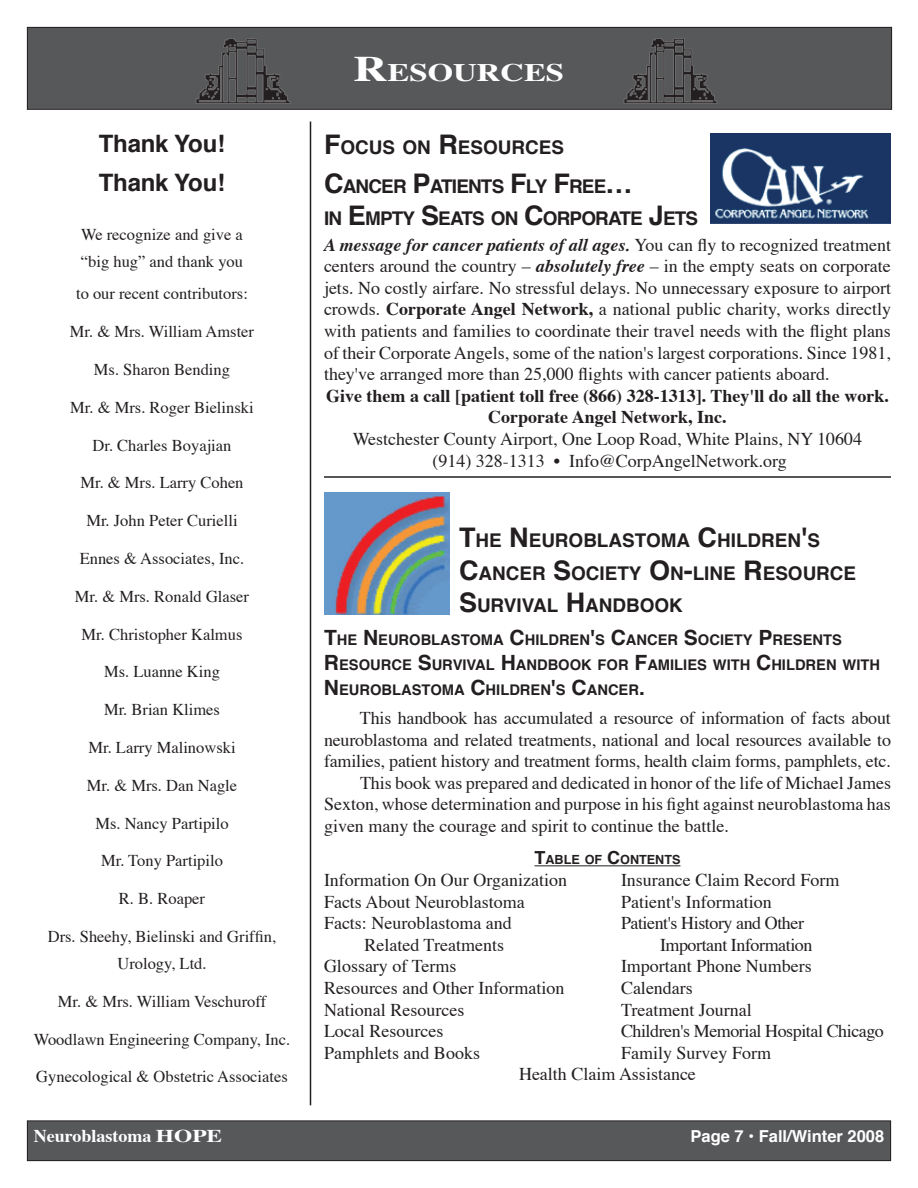
<style>
.page{position:relative;width:918px;height:1188px;background:#fff}
.page>*{position:absolute;margin:0;border:0;box-sizing:border-box;transform-origin:0 0}
.t1{font:700 25.2px "Times";color:#fff;scale:1.3 1}
.t2{font:700 24px/39.6px "Helvetica";letter-spacing:-.01em;color:#231f20}
.t3{font:700 18.9px/32.4px "Helvetica";color:#231f20}
.t4{font:700 18.9px/32.4px "Helvetica";letter-spacing:-.045em;color:#231f20}
.t5{font:18px/21.6px "Times";color:#231f20}
.t6{font:700 18px/21.6px "Times";color:#231f20;text-align:center}
.t7{font:18px "Times";letter-spacing:-.025em;color:#231f20}
.t8{font:700 18px "Times";color:#fff}
.t9{font:16.5px/27px "Times";color:#231f20}
.t10{font:700 16.5px "Helvetica";color:#fff}
.t11{font:700 14.7px/25.2px "Helvetica";color:#231f20}
.t12{font:700 12.6px "Helvetica";color:#231f20}
.s1{font-size:36px}
.s2{font-size:27px}
.s3{font-weight:700;font-style:italic}
.s4{font-weight:700}
.s5{font-size:21px}
.s6{font-size:18px}
</style>
<div class="page">
<div style="left:27px;top:27px;width:865px;height:82px;background:#57585a"></div>
<div style="left:27px;top:27px;width:865px;height:83px;border:1px solid #231f20"></div>
<div style="left:27px;top:1121px;width:864px;height:40px;background:#57585a"></div>
<div style="left:27px;top:1120px;width:864px;height:41px;border:1px solid #231f20"></div>
<img style="left:623px;top:38px;width:95px;height:66px">
<img style="left:195px;top:38px;width:96px;height:66px">
<hr style="left:310px;top:122px;width:1px;height:983px;background:#231f20">
<hr style="left:535px;top:865px;width:145px;height:1px;background:#231f20">
<img style="left:324px;top:492px;width:126px;height:123px">
<img style="left:710px;top:133px;width:181px;height:91px">
<hr style="left:324px;top:476px;width:567px;height:2px;background:#231f20">
<h2 class="t2" style="left:99px;top:122px;width:128px">THANK YOU!<br>THANK YOU!</h2>
<p class="t9" style="left:81px;top:220px;width:164px">We recognize and give a “big hug” and thank you</p>
<p class="t9" style="left:76px;top:279px;width:173px">to our recent contributors:</p>
<p class="t9" style="left:70px;top:317px;width:186px">Mr. &amp; Mrs. William Amster</p>
<p class="t9" style="left:94px;top:355px;width:138px">Ms. Sharon Bending</p>
<p class="t9" style="left:70px;top:392px;width:185px">Mr. &amp; Mrs. Roger Bielinski</p>
<p class="t9" style="left:93px;top:430px;width:140px">Dr. Charles Boyajian</p>
<p class="t9" style="left:80px;top:468px;width:165px">Mr. &amp; Mrs. Larry Cohen</p>
<p class="t9" style="left:86px;top:506px;width:153px">Mr. John Peter Curielli</p>
<p class="t9" style="left:80px;top:544px;width:166px">Ennes &amp; Associates, Inc.</p>
<p class="t9" style="left:75px;top:581px;width:176px">Mr. &amp; Mrs. Ronald Glaser</p>
<p class="t9" style="left:82px;top:619px;width:162px">Mr. Christopher Kalmus</p>
<p class="t9" style="left:104px;top:657px;width:117px">Ms. Luanne King</p>
<p class="t9" style="left:104px;top:695px;width:117px">Mr. Brian Klimes</p>
<p class="t9" style="left:88px;top:733px;width:149px">Mr. Larry Malinowski</p>
<p class="t9" style="left:87px;top:770px;width:152px">Mr. &amp; Mrs. Dan Nagle</p>
<p class="t9" style="left:95px;top:808px;width:135px">Ms. Nancy Partipilo</p>
<p class="t9" style="left:101px;top:846px;width:123px">Mr. Tony Partipilo</p>
<p class="t9" style="left:119px;top:884px;width:88px">R. B. Roaper</p>
<p class="t9" style="left:48px;top:922px;width:230px;text-align:center">Drs. Sheehy, Bielinski and Griffin,<br>Urology, Ltd.</p>
<p class="t9" style="left:58px;top:986px;width:210px">Mr. &amp; Mrs. William Veschuroff</p>
<p class="t9" style="left:34px;top:1024px;width:258px">Woodlawn Engineering Company, Inc.</p>
<p class="t9" style="left:36px;top:1062px;width:253px">Gynecological &amp; Obstetric Associates</p>
<h1 class="t1" style="left:354px;top:48px;width:163px"><span class="s1">R</span>esources</h1>
<p class="t3" style="left:324px;top:130px;width:242px"><span class="s2">F</span>OCUS ON <span class="s2">R</span>ESOURCES</p>
<p class="t4" style="left:324px;top:169px;width:376px"><span class="s2">C</span>ANCER <span class="s2">P</span>ATIENTS <span class="s2">F</span>LY <span class="s2">F</span>REE<span class="s2">…<br></span>IN <span class="s2">E</span>MPTY <span class="s2">S</span>EATS ON <span class="s2">C</span>ORPORATE <span class="s2">J</span>ETS</p>
<p class="t5" style="left:324px;top:232px;width:569px;text-align:justify"><span class="s3">A message for cancer patients of all ages.</span> You can fly to recognized treatment centers around the country – <span class="s3">absolutely free</span> – in the empty seats on corporate jets. No costly airfare. No stressful delays. No unnecessary exposure to airport crowds. <span class="s4">Corporate Angel Network,</span> a national public charity, works directly with patients and families to coordinate their travel needs with the flight plans of their Corporate Angels, some of the nation's largest corporations. Since 1981, they've arranged more than 25,000 flights with cancer patients aboard.</p>
<p class="t6" style="left:326px;top:383px;width:564px">Give them a call [patient toll free (866) 328-1313]. They'll do all the work.<br>Corporate Angel Network, Inc.</p>
<p class="t5" style="left:353px;top:427px;width:511px;text-align:center">Westchester County Airport, One Loop Road, White Plains, NY 10604 (914) 328-1313 • Info@CorpAngelNetwork.org</p>
<p class="t3" style="left:459px;top:523px;width:399px"><span class="s2">T</span>HE <span class="s2">N</span> EUROBLASTOMA <span class="s2">C</span>HILDREN<span class="s2">'</span>S<br><span class="s2">C</span>ANCER <span class="s2">S</span>OCIETY <span class="s2">O</span>N<span class="s2">-</span>LINE <span class="s2">R</span>ESOURCE<br><span class="s2">S</span>URVIVAL <span class="s2">H</span>ANDBOOK</p>
<p class="t11" style="left:324px;top:626px;width:558px"><span class="s5">T</span>HE <span class="s5">N</span> EUROBLASTOMA <span class="s5">C</span>HILDREN<span class="s5">'</span>S <span class="s5">C</span>ANCER <span class="s5">S</span>OCIETY <span class="s5">P</span>RESENTS<br><span class="s5">R</span>ESOURCE <span class="s5">S</span>URVIVAL <span class="s5">H</span>ANDBOOK FOR <span class="s5">F</span>AMILIES WITH <span class="s5">C</span>HILDREN WITH<br><span class="s5">N</span> EUROBLASTOMA <span class="s5">C</span>HILDREN<span class="s5">'</span>S <span class="s5">C</span>ANCER<span class="s5">.</span></p>
<p class="t5" style="left:360px;top:706px;width:532px">This handbook has accumulated a resource of information of facts about</p>
<p class="t5" style="left:324px;top:727px;width:569px">neuroblastoma and related treatments, national and local resources available to</p>
<p class="t5" style="left:324px;top:749px;width:568px">families, patient history and treatment forms, health claim forms, pamphlets, etc.</p>
<p class="t5" style="left:360px;top:771px;width:533px">This book was prepared and dedicated in honor of the life of Michael James</p>
<p class="t5" style="left:324px;top:792px;width:568px">Sexton, whose determination and purpose in his fight against neuroblastoma has</p>
<p class="t5" style="left:324px;top:814px;width:406px">given many the courage and spirit to continue the battle.</p>
<p class="t12" style="left:535px;top:849px;width:147px"><span class="s6">T</span>ABLE OF <span class="s6">C</span>ONTENTS</p>
<p class="t5" style="left:324px;top:868px;width:245px">Information On Our Organization</p>
<p class="t5" style="left:621px;top:868px;width:220px">Insurance Claim Record Form</p>
<p class="t5" style="left:324px;top:889px;width:202px">Facts About Neuroblastoma</p>
<p class="t5" style="left:621px;top:889px;width:152px">Patient's Information</p>
<p class="t5" style="left:324px;top:911px;width:189px">Facts: Neuroblastoma and</p>
<p class="t7" style="left:621px;top:906px;width:185px">Patient's History and Other</p>
<p class="t5" style="left:364px;top:933px;width:141px">Related Treatments</p>
<p class="t7" style="left:660px;top:928px;width:154px">Important Information</p>
<p class="t5" style="left:324px;top:954px;width:134px">Glossary of Terms</p>
<p class="t5" style="left:621px;top:954px;width:192px">Important Phone Numbers</p>
<p class="t5" style="left:324px;top:976px;width:242px">Resources and Other Information</p>
<p class="t5" style="left:621px;top:976px;width:73px">Calendars</p>
<p class="t5" style="left:324px;top:997px;width:142px">National Resources</p>
<p class="t5" style="left:621px;top:997px;width:132px">Treatment Journal</p>
<p class="t5" style="left:324px;top:1019px;width:121px">Local Resources</p>
<p class="t7" style="left:621px;top:1014px;width:264px">Children's Memorial Hospital Chicago</p>
<p class="t5" style="left:324px;top:1041px;width:158px">Pamphlets and Books</p>
<p class="t5" style="left:519px;top:1041px;width:253px;text-indent:102px">Family Survey Form<br>Health Claim Assistance</p>
<p class="t8" style="left:34px;top:1119px;width:190px">Neuroblastoma HOPE</p>
<p class="t10" style="left:691px;top:1122px;width:195px">PAGE 7 • FALL/WINTER 2008</p>
</div>
